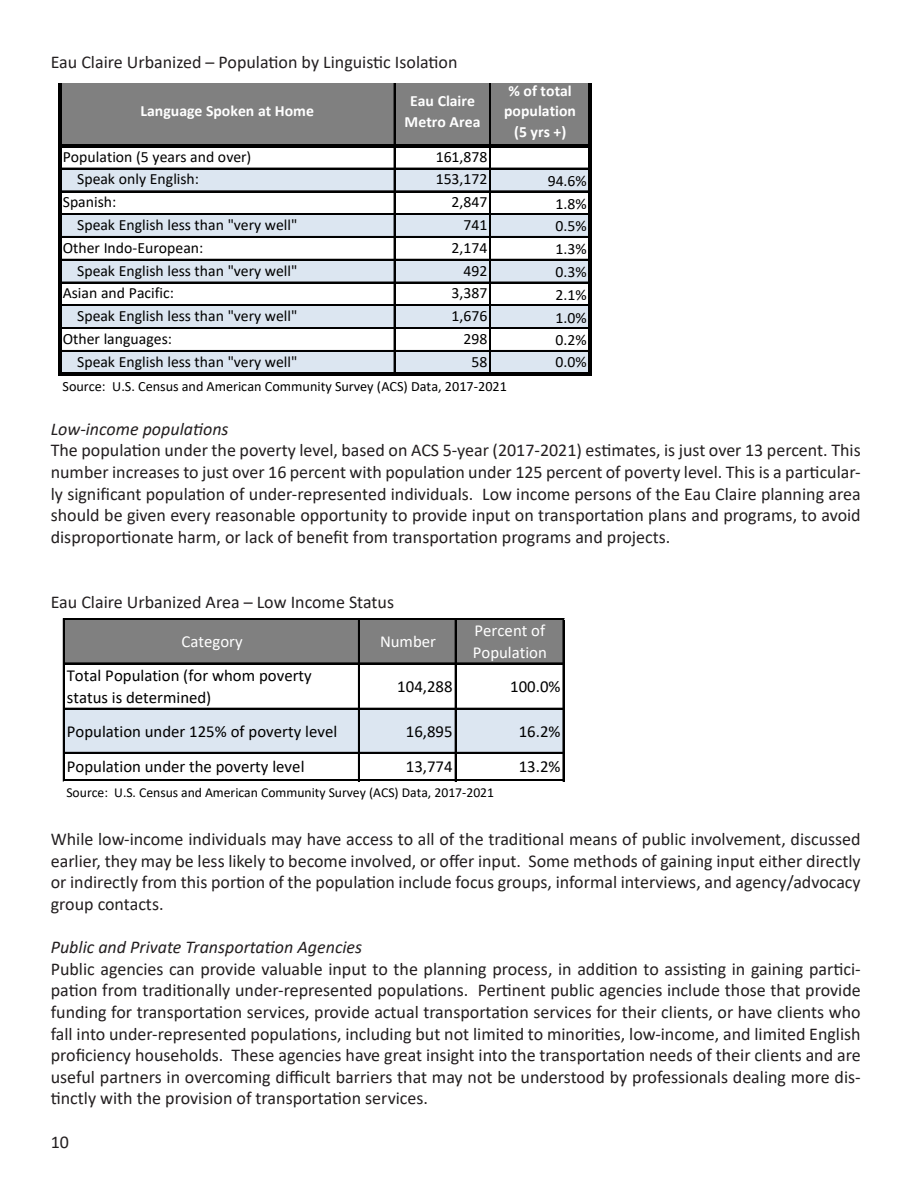
<style>
.page{position:relative;width:918px;height:1188px;background:#fff}
.page>*{position:absolute;margin:0;border:0;box-sizing:border-box;transform-origin:0 0}
.t1{font:18px/21.6px "Calibri";color:#231f20;text-align:justify}
.t2{font:italic 18px "Calibri";color:#231f20}
.t3{font:16.8px/22px "Calibri";color:#000}
.t4{font:16.8px/22px "Calibri";color:#fff}
.t5{font:15.6px "Calibri";color:#000}
.t6{font:700 15.6px/20.5px "Calibri";color:#fff;text-align:center}
.t7{font:14.1px "Calibri";color:#000}
.t8{font:13.65px "Calibri";color:#000}
</style>
<div class="page">
<div style="left:60px;top:83px;width:530px;height:63px;background:#808080"></div>
<div style="left:60px;top:169px;width:530px;height:23px;background:#dce6f1"></div>
<div style="left:60px;top:214px;width:530px;height:23px;background:#dce6f1"></div>
<div style="left:60px;top:260px;width:530px;height:23px;background:#dce6f1"></div>
<div style="left:60px;top:305px;width:530px;height:24px;background:#dce6f1"></div>
<div style="left:60px;top:351px;width:530px;height:23px;background:#dce6f1"></div>
<hr style="left:394px;top:83px;width:1px;height:61px;background:#000">
<hr style="left:489px;top:83px;width:1px;height:61px;background:#000">
<hr style="left:490px;top:83px;width:1px;height:61px;background:#000">
<hr style="left:58px;top:83px;width:3px;height:292px;background:#000">
<hr style="left:394px;top:147px;width:1px;height:225px;background:#000">
<hr style="left:489px;top:148px;width:1px;height:224px;background:#000">
<hr style="left:490px;top:147px;width:1px;height:225px;background:#000">
<hr style="left:588px;top:83px;width:3px;height:292px;background:#000">
<hr style="left:61px;top:144px;width:530px;height:3px;background:#000">
<hr style="left:61px;top:168px;width:527px;height:1px;background:#000">
<hr style="left:61px;top:191px;width:527px;height:1px;background:#000">
<hr style="left:62px;top:213px;width:526px;height:1px;background:#000">
<hr style="left:61px;top:214px;width:527px;height:1px;background:#000">
<hr style="left:61px;top:236px;width:527px;height:2px;background:#000">
<hr style="left:61px;top:259px;width:527px;height:2px;background:#000">
<hr style="left:61px;top:282px;width:527px;height:1px;background:#000">
<hr style="left:61px;top:305px;width:527px;height:1px;background:#000">
<hr style="left:62px;top:327px;width:526px;height:1px;background:#000">
<hr style="left:61px;top:328px;width:527px;height:1px;background:#000">
<hr style="left:61px;top:350px;width:527px;height:2px;background:#000">
<hr style="left:61px;top:372px;width:530px;height:3px;background:#000">
<div style="left:64px;top:619px;width:500px;height:45px;background:#808080"></div>
<div style="left:64px;top:709px;width:500px;height:44px;background:#dce6f1"></div>
<hr style="left:63px;top:619px;width:2px;height:162px;background:#000">
<hr style="left:358px;top:620px;width:2px;height:161px;background:#000">
<hr style="left:455px;top:620px;width:1px;height:161px;background:#000">
<hr style="left:563px;top:620px;width:1px;height:161px;background:#000">
<hr style="left:65px;top:619px;width:499px;height:1px;background:#000">
<hr style="left:65px;top:663px;width:499px;height:1px;background:#000">
<hr style="left:65px;top:708px;width:499px;height:2px;background:#000">
<hr style="left:65px;top:752px;width:499px;height:2px;background:#000">
<hr style="left:65px;top:780px;width:499px;height:1px;background:#000">
<p class="t1" style="left:51px;top:50px;width:408px">Eau Claire Urbanized – Population by Linguistic Isolation</p>
<p class="t6" style="left:141px;top:101px;width:175px">Language Spoken at Home</p>
<p class="t6" style="left:405px;top:90px;width:77px">Eau Claire<br>Metro Area</p>
<p class="t6" style="left:504px;top:80px;width:73px">% of total population (5 yrs +)</p>
<p class="t5" style="left:63px;top:146px;width:190px">Population (5 years and over)</p>
<p class="t5" style="left:436px;top:146px;width:53px">161,878</p>
<p class="t5" style="left:77px;top:168px;width:123px">Speak only English:</p>
<p class="t5" style="left:436px;top:168px;width:53px">153,172</p>
<p class="t5" style="left:548px;top:170px;width:41px">94.6%</p>
<p class="t5" style="left:63px;top:191px;width:55px">Spanish:</p>
<p class="t5" style="left:452px;top:191px;width:37px">2,847</p>
<p class="t5" style="left:556px;top:193px;width:33px">1.8%</p>
<p class="t5" style="left:77px;top:214px;width:222px">Speak English less than "very well"</p>
<p class="t5" style="left:464px;top:214px;width:25px">741</p>
<p class="t5" style="left:556px;top:215px;width:33px">0.5%</p>
<p class="t5" style="left:63px;top:237px;width:142px">Other Indo-European:</p>
<p class="t5" style="left:452px;top:237px;width:37px">2,174</p>
<p class="t5" style="left:556px;top:238px;width:33px">1.3%</p>
<p class="t5" style="left:77px;top:260px;width:222px">Speak English less than "very well"</p>
<p class="t5" style="left:464px;top:260px;width:25px">492</p>
<p class="t5" style="left:556px;top:261px;width:33px">0.3%</p>
<p class="t5" style="left:63px;top:282px;width:113px">Asian and Pacific:</p>
<p class="t5" style="left:452px;top:282px;width:37px">3,387</p>
<p class="t5" style="left:556px;top:284px;width:33px">2.1%</p>
<p class="t5" style="left:77px;top:305px;width:222px">Speak English less than "very well"</p>
<p class="t5" style="left:452px;top:305px;width:37px">1,676</p>
<p class="t5" style="left:556px;top:307px;width:33px">1.0%</p>
<p class="t5" style="left:63px;top:328px;width:111px">Other languages:</p>
<p class="t5" style="left:464px;top:328px;width:25px">298</p>
<p class="t5" style="left:556px;top:329px;width:33px">0.2%</p>
<p class="t5" style="left:77px;top:351px;width:222px">Speak English less than "very well"</p>
<p class="t5" style="left:472px;top:351px;width:17px">58</p>
<p class="t5" style="left:556px;top:351px;width:33px">0.0%</p>
<p class="t7" style="left:63px;top:377px;width:446px">Source: U.S. Census and American Community Survey (ACS) Data, 2017-2021</p>
<p class="t2" style="left:51px;top:416px;width:179px">Low-income populations</p>
<p class="t1" style="left:51px;top:439px;width:812px">The population under the poverty level, based on ACS 5-year (2017-2021) estimates, is just over 13 percent. This number increases to just over 16 percent with population under 125 percent of poverty level. This is a particular&shy;ly significant population of under-represented individuals. Low income persons of the Eau Claire planning area should be given every reasonable opportunity to provide input on transportation plans and programs, to avoid disproportionate harm, or lack of benefit from transportation programs and projects.</p>
<p class="t1" style="left:51px;top:590px;width:345px">Eau Claire Urbanized Area – Low Income Status</p>
<p class="t4" style="left:182px;top:630px;width:63px">Category</p>
<p class="t4" style="left:380px;top:630px;width:57px">Number</p>
<p class="t4" style="left:473px;top:619px;width:76px">Percent of<br>Population</p>
<p class="t3" style="left:67px;top:664px;width:247px">Total Population (for whom poverty status is determined)</p>
<p class="t3" style="left:397px;top:675px;width:57px">104,288</p>
<p class="t3" style="left:510px;top:675px;width:52px">100.0%</p>
<p class="t3" style="left:67px;top:720px;width:272px">Population under 125% of poverty level</p>
<p class="t3" style="left:406px;top:720px;width:48px">16,895</p>
<p class="t3" style="left:519px;top:720px;width:43px">16.2%</p>
<p class="t3" style="left:67px;top:755px;width:239px">Population under the poverty level</p>
<p class="t3" style="left:406px;top:755px;width:48px">13,774</p>
<p class="t3" style="left:519px;top:755px;width:43px">13.2%</p>
<p class="t8" style="left:66px;top:783px;width:429px">Source: U.S. Census and American Community Survey (ACS) Data, 2017-2021</p>
<p class="t1" style="left:51px;top:828px;width:812px">While low-income individuals may have access to all of the traditional means of public involvement, discussed earlier, they may be less likely to become involved, or offer input. Some methods of gaining input either directly or indirectly from this portion of the population include focus groups, informal interviews, and agency/advocacy group contacts.</p>
<p class="t2" style="left:51px;top:935px;width:313px">Public and Private Transportation Agencies</p>
<p class="t1" style="left:51px;top:957px;width:812px">Public agencies can provide valuable input to the planning process, in addition to assisting in gaining partici&shy;pation from traditionally under-represented populations. Pertinent public agencies include those that provide funding for transportation services, provide actual transportation services for their clients, or have clients who fall into under-represented populations, including but not limited to minorities, low-income, and limited English proficiency households. These agencies have great insight into the transportation needs of their clients and are useful partners in overcoming difficult barriers that may not be understood by professionals dealing more dis&shy;tinctly with the provision of transportation services.</p>
<p class="t1" style="left:51px;top:1130px;width:20px">10</p>
</div>
